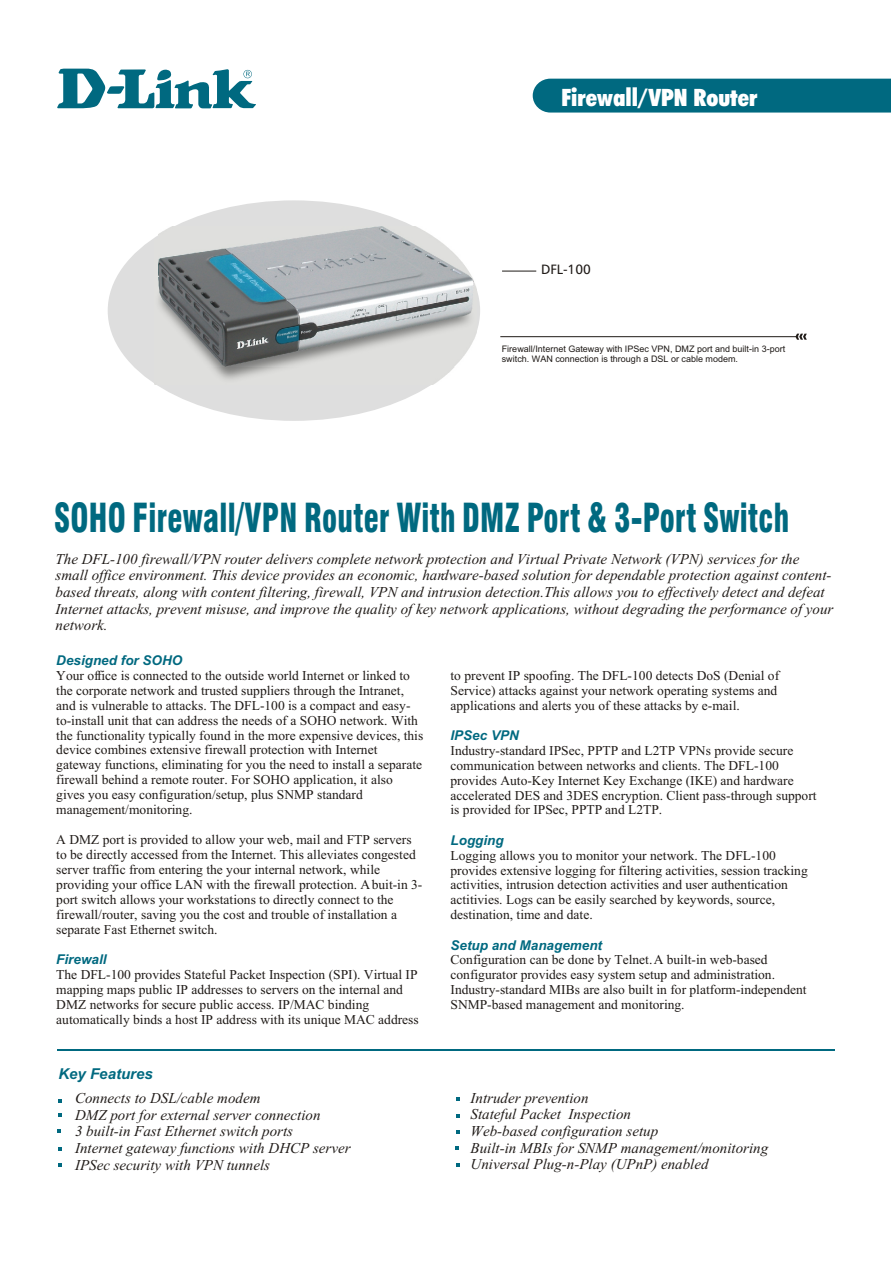
<style>
.page{position:relative;width:891px;height:1263px;background:#fff}
.page>*{position:absolute;margin:0;border:0;box-sizing:border-box;transform-origin:0 0}
.t1{font:39px "Swis 721 Blk Cn BT";letter-spacing:.01em;color:#006980;scale:.78 1}
.t2{font:24px "Futura X Blk Cn BT";color:#fff}
.t3{font:italic 15px/16.6px "Times New Roman";color:#1f1a17}
.t4{font:italic 700 15px "Arial";color:#006980}
.t5{font:13.5px/15px "Times New Roman";color:#1f1a17}
.t6{font:italic 700 13.5px "Arial";color:#006980}
.t7{font:13.5px "Humnst 777 BT";color:#1f1a17}
.t8{font:9px/10.1px "Arial";color:#1f1a17}
</style>
<div class="page">
<div style="left:108px;top:200px;width:372px;height:221px;background:#dedede;border-radius:50%"></div>
<svg style="left:57px;top:69px;width:199px;height:39px"></svg>
<hr style="left:500px;top:336px;width:296px;height:1px;background:#1f1a17">
<svg style="left:795px;top:334px;width:12px;height:6px"></svg>
<hr style="left:502px;top:271px;width:34px;height:1px;background:#1f1a17">
<svg style="left:532px;top:78px;width:359px;height:35px;background:#0b6f85"></svg>
<hr style="left:57px;top:1049px;width:777px;height:2px;background:#006980">
<svg style="left:456px;top:1097px;width:4px;height:4px"></svg>
<svg style="left:457px;top:1130px;width:3px;height:4px"></svg>
<svg style="left:457px;top:1163px;width:3px;height:4px"></svg>
<svg style="left:58px;top:1147px;width:4px;height:4px"></svg>
<svg style="left:58px;top:1114px;width:4px;height:3px"></svg>
<svg style="left:58px;top:1129px;width:3px;height:4px"></svg>
<svg style="left:58px;top:1164px;width:4px;height:3px"></svg>
<img style="left:211px;top:282px;width:266px;height:102px">
<img style="left:158px;top:227px;width:316px;height:140px">
<h2 class="t2" style="left:561px;top:88px;width:198px">Firewall/VPN Router</h2>
<p class="t7" style="left:541px;top:264px;width:51px">DFL-100</p>
<p class="t8" style="left:502px;top:345px;width:285px">Firewall/Internet Gateway with IPSec VPN, DMZ port and built-in 3-port switch. WAN connection is through a DSL or cable modem.</p>
<h1 class="t1" style="left:54px;top:502px;width:944px">SOHO Firewall/VPN Router With DMZ Port &amp; 3-Port Switch</h1>
<p class="t3" style="left:56px;top:552px;width:779px">The DFL-100 firewall/VPN router delivers complete network protection and Virtual Private Network (VPN) services for the small office environment. This device provides an economic, hardware-based solution for dependable protection against content&shy;based threats, along with content filtering, firewall, VPN and intrusion detection.This allows you to effectively detect and defeat Internet attacks, prevent misuse, and improve the quality of key network applications, without degrading the performance of your network.</p>
<p class="t6" style="left:56px;top:655px;width:128px">Designed for SOHO</p>
<p class="t5" style="left:56px;top:669px;width:369px">Your office is connected to the outside world Internet or linked to the corporate network and trusted suppliers through the Intranet, and is vulnerable to attacks. The DFL-100 is a compact and easy&shy;to-install unit that can address the needs of a SOHO network. With the functionality typically found in the more expensive devices, this device combines extensive firewall protection with Internet gateway functions, eliminating for you the need to install a separate firewall behind a remote router. For SOHO application, it also gives you easy configuration/setup, plus SNMP standard management/monitoring.</p>
<p class="t5" style="left:56px;top:833px;width:368px">A DMZ port is provided to allow your web, mail and FTP servers to be directly accessed from the Internet. This alleviates congested server traffic from entering the your internal network, while providing your office LAN with the firewall protection. A buit-in 3- port switch allows your workstations to directly connect to the firewall/router, saving you the cost and trouble of installation a separate Fast Ethernet switch.</p>
<p class="t5" style="left:56px;top:968px;width:364px">The DFL-100 provides Stateful Packet Inspection (SPI). Virtual IP mapping maps public IP addresses to servers on the internal and DMZ networks for secure public access. IP/MAC binding automatically binds a host IP address with its unique MAC address</p>
<p class="t6" style="left:56px;top:954px;width:52px">Firewall</p>
<p class="t4" style="left:58px;top:1068px;width:96px">Key Features</p>
<p class="t5" style="left:451px;top:669px;width:330px">to prevent IP spoofing. The DFL-100 detects DoS (Denial of<br>Service) attacks against your network operating systems and applications and alerts you of these attacks by e-mail.</p>
<p class="t5" style="left:451px;top:744px;width:368px">Industry-standard IPSec, PPTP and L2TP VPNs provide secure communication between networks and clients. The DFL-100 provides Auto-Key Internet Key Exchange (IKE) and hardware accelerated DES and 3DES encryption. Client pass-through support is provided for IPSec PPTP and L2TP.</p>
<p class="t5" style="left:451px;top:849px;width:359px">Logging allows you to monitor your network. The DFL-100 provides extensive logging for filtering activities, session tracking activities, intrusion detection activities and user authentication actitivies. Logs can be easily searched by keywords, source, destination, time and date.</p>
<p class="t5" style="left:451px;top:954px;width:358px">Configuration can be done by Telnet. A built-in web-based configurator provides easy system setup and administration.<br>Industry-standard MIBs are also built in for platform-independent SNMP-based management and monitoring.</p>
<p class="t6" style="left:451px;top:730px;width:70px">IPSec VPN</p>
<p class="t5" style="left:565px;top:804px;width:5px">,</p>
<p class="t6" style="left:451px;top:835px;width:55px">Logging</p>
<p class="t6" style="left:451px;top:940px;width:153px">Setup and Management</p>
<p class="t3" style="left:75px;top:1091px;width:277px">Connects to DSL/cable modem<br>DMZ port for external server connection<br>3 built-in Fast Ethernet switch ports<br>Internet gateway functions with DHCP server IPSec security with VPN tunnels</p>
<p class="t3" style="left:471px;top:1091px;width:119px">Intruder prevention</p>
<p class="t3" style="left:471px;top:1108px;width:162px">Stateful Packet Inspection</p>
<p class="t3" style="left:471px;top:1124px;width:299px">Web-based configuration setup<br>Built-in MBIs for SNMP management/monitoring<br>Universal Plug-n-Play (UPnP) enabled</p>
</div>
